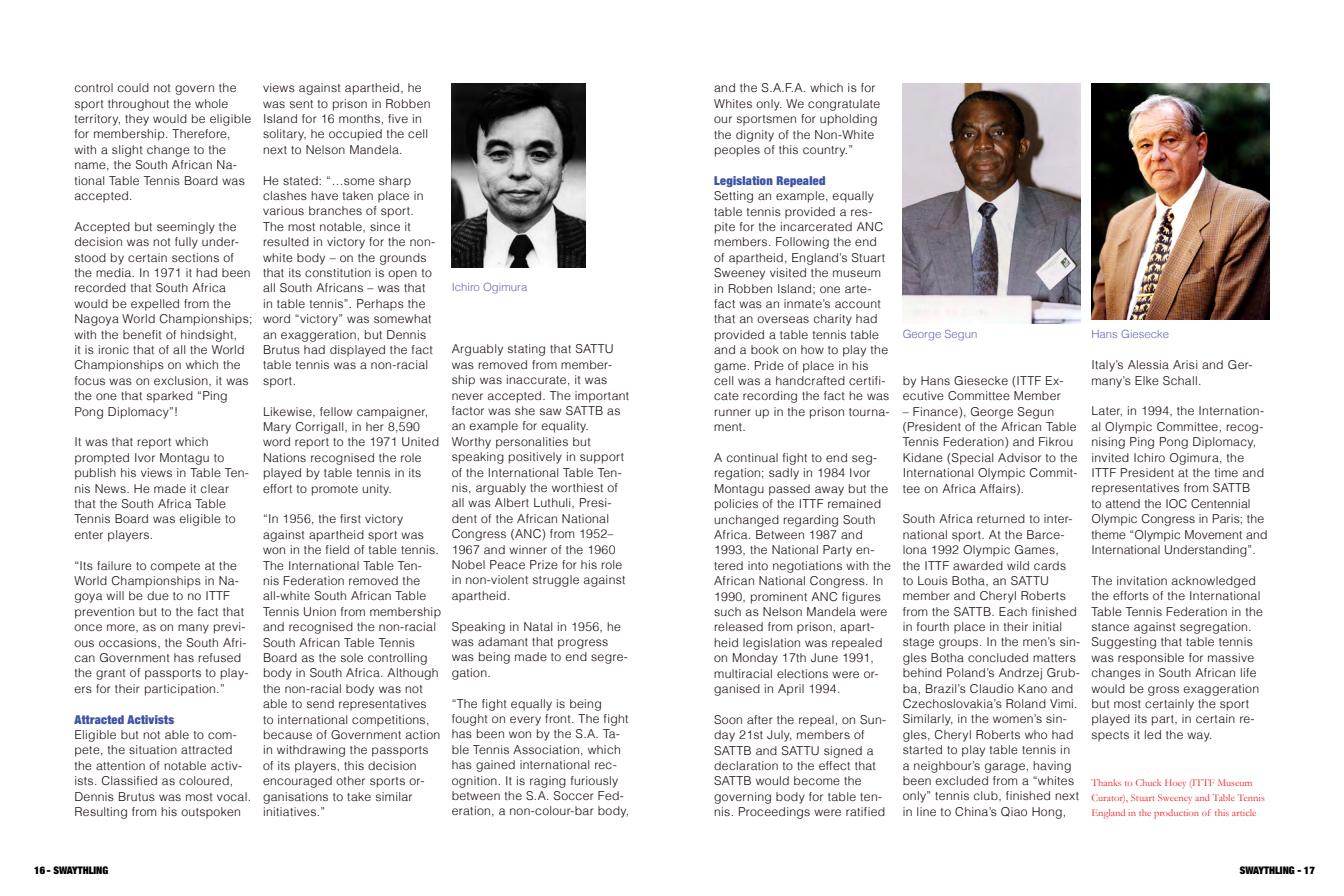
<style>
.page{position:relative;width:1344px;height:896px;background:#fff}
.page>*{position:absolute;margin:0;border:0;box-sizing:border-box;transform-origin:0 0}
.t1{font:300 12.25px/15.4px "Helvetica";letter-spacing:.025em;color:#1b0d0d}
.t2{font:900 expanded 12.25px "Helvetica Neue";letter-spacing:.025em;color:#3d53a4}
.t3{font:300 11.38px "Helvetica";color:#6467af}
.t4{font:10.5px/15.1px "Garamond";color:#ed2124}
.t5{font:900 expanded 10.5px "Helvetica Neue";color:#000}
</style>
<div class="page">
<img style="left:903px;top:83px;width:178px;height:240px">
<img style="left:1091px;top:83px;width:179px;height:236px">
<img style="left:452px;top:83px;width:133px;height:184px">
<p class="t1" style="left:74px;top:80px;width:179px">control could not govern the sport throughout the whole territory, they would be eligible for membership. Therefore, with a slight change to the name, the South African Na&shy;tional Table Tennis Board was accepted.</p>
<p class="t1" style="left:74px;top:219px;width:180px">Accepted but seemingly the decision was not fully under&shy;stood by certain sections of the media. In 1971 it had been recorded that South Africa would be expelled from the<br>Nagoya World Championships; with the benefit of hindsight,<br>it is ironic that of all the World<br>Championships on which the focus was on exclusion, it was the one that sparked “Ping<br>Pong Diplomacy”!</p>
<p class="t1" style="left:74px;top:434px;width:176px">It was that report which prompted Ivor Montagu to publish his views in Table Ten&shy;nis News. He made it clear that the South Africa Table<br>Tennis Board was eligible to enter players.</p>
<p class="t1" style="left:74px;top:557px;width:176px">“Its failure to compete at the<br>World Championships in Na&shy;goya will be due to no ITTF prevention but to the fact that once more, as on many previ&shy;ous occasions, the South Afri&shy;can Government has refused the grant of passports to play&shy;ers for their participation.”</p>
<p class="t2" style="left:74px;top:711px;width:101px">Attracted Activists</p>
<p class="t1" style="left:74px;top:727px;width:178px">Eligible but not able to com&shy;pete, the situation attracted the attention of notable activ&shy;ists. Classified as coloured,<br>Dennis Brutus was most vocal.<br>Resulting from his outspoken</p>
<p class="t1" style="left:263px;top:80px;width:169px">views against apartheid, he was sent to prison in Robben<br>Island for 16 months, five in solitary, he occupied the cell next to Nelson Mandela.</p>
<p class="t1" style="left:263px;top:172px;width:174px">He stated: “…some sharp clashes have taken place in various branches of sport.<br>The most notable, since it resulted in victory for the non&shy;white body – on the grounds that its constitution is open to all South Africans – was that in table tennis”. Perhaps the word “victory” was somewhat an exaggeration, but Dennis<br>Brutus had displayed the fact table tennis was a non-racial sport.</p>
<p class="t1" style="left:263px;top:403px;width:178px">Likewise, fellow campaigner,<br>Mary Corrigall, in her 8,590 word report to the 1971 United<br>Nations recognised the role played by table tennis in its effort to promote unity.</p>
<p class="t1" style="left:263px;top:511px;width:180px">“In 1956, the first victory against apartheid sport was won in the field of table tennis.<br>The International Table Ten&shy;nis Federation removed the all-white South African Table<br>Tennis Union from membership and recognised the non-racial<br>South African Table Tennis<br>Board as the sole controlling body in South Africa. Although the non-racial body was not able to send representatives<br>to international competitions, because of Government action in withdrawing the passports of its players, this decision encouraged other sports or&shy;ganisations to take similar initiatives.”</p>
<p class="t3" style="left:452px;top:280px;width:77px">Ichiro Ogimura</p>
<p class="t1" style="left:452px;top:341px;width:179px">Arguably stating that SATTU was removed from member&shy;ship was inaccurate, it was never accepted. The important factor was she saw SATTB as an example for equality.<br>Worthy personalities but speaking positively in support of the International Table Ten&shy;nis, arguably the worthiest of all was Albert Luthuli, Presi&shy;dent of the African National<br>Congress (ANC) from 1952–<br>1967 and winner of the 1960<br>Nobel Peace Prize for his role in non-violent struggle against apartheid.</p>
<p class="t1" style="left:452px;top:618px;width:178px">Speaking in Natal in 1956, he was adamant that progress was being made to end segre&shy;gation.</p>
<p class="t1" style="left:452px;top:695px;width:179px">“The fight equally is being fought on every front. The fight has been won by the S.A. Ta&shy;ble Tennis Association, which has gained international rec&shy;ognition. It is raging furiously between the S.A. Soccer Fed&shy;eration, a non-colour-bar body,</p>
<p class="t1" style="left:714px;top:80px;width:168px">and the S.A.F.A. which is for<br>Whites only. We congratulate our sportsmen for upholding the dignity of the Non-White peoples of this country.”</p>
<p class="t2" style="left:714px;top:173px;width:113px">Legislation Repealed</p>
<p class="t1" style="left:714px;top:188px;width:177px">Setting an example, equally table tennis provided a res&shy;pite for the incarcerated ANC members. Following the end of apartheid, England’s Stuart<br>Sweeney visited the museum in Robben Island; one arte&shy;fact was an inmate’s account that an overseas charity had provided a table tennis table and a book on how to play the game. Pride of place in his cell was a handcrafted certifi&shy;cate recording the fact he was runner up in the prison tourna&shy;ment.</p>
<p class="t1" style="left:714px;top:450px;width:178px">A continual fight to end seg&shy;regation; sadly in 1984 Ivor<br>Montagu passed away but the policies of the ITTF remained unchanged regarding South<br>Africa. Between 1987 and<br>1993, the National Party en&shy;tered into negotiations with the<br>African National Congress. In<br>1990, prominent ANC figures such as Nelson Mandela were released from prison, apart&shy;heid legislation was repealed on Monday 17th June 1991, multiracial elections were or&shy;ganised in April 1994.</p>
<p class="t1" style="left:714px;top:712px;width:174px">Soon after the repeal, on Sun&shy;day 21st July, members of<br>SATTB and SATTU signed a declaration to the effect that<br>SATTB would become the governing body for table ten&shy;nis. Proceedings were ratified</p>
<p class="t3" style="left:903px;top:327px;width:76px">George Segun</p>
<p class="t3" style="left:1091px;top:327px;width:79px">Hans Giesecke</p>
<p class="t1" style="left:903px;top:373px;width:162px">by Hans Giesecke (ITTF Ex&shy;ecutive Committee Member</p>
<p class="t1" style="left:903px;top:403px;width:176px">– Finance), George Segun (President of the African Table<br>Tennis Federation) and Fikrou<br>Kidane (Special Advisor to the<br>International Olympic Commit&shy;tee on Africa Affairs).</p>
<p class="t1" style="left:903px;top:511px;width:179px">South Africa returned to inter&shy;national sport. At the Barce&shy;lona 1992 Olympic Games,<br>the ITTF awarded wild cards<br>to Louis Botha, an SATTU member and Cheryl Roberts from the SATTB. Each finished in fourth place in their initial stage groups. In the men’s sin&shy;gles Botha concluded matters behind Poland’s Andrzej Grub&shy;ba, Brazil’s Claudio Kano and<br>Czechoslovakia’s Roland Vimi.<br>Similarly, in the women’s sin&shy;gles, Cheryl Roberts who had started to play table tennis in<br>a neighbour’s garage, having been excluded from a “whites only” tennis club, finished next in line to China’s Qiao Hong,</p>
<p class="t1" style="left:1091px;top:357px;width:163px">Italy’s Alessia Arisi and Ger&shy;many’s Elke Schall.</p>
<p class="t1" style="left:1091px;top:403px;width:178px">Later, in 1994, the Internation&shy;al Olympic Committee, recog&shy;nising Ping Pong Diplomacy, invited Ichiro Ogimura, the<br>ITTF President at the time and representatives from SATTB<br>to attend the IOC Centennial<br>Olympic Congress in Paris; the theme “Olympic Movement and<br>International Understanding”.</p>
<p class="t1" style="left:1091px;top:573px;width:173px">The invitation acknowledged the efforts of the International<br>Table Tennis Federation in the stance against segregation.<br>Suggesting that table tennis was responsible for massive changes in South African life would be gross exaggeration but most certainly the sport played its part, in certain re&shy;spects it led the way.</p>
<p class="t4" style="left:1091px;top:775px;width:175px">Thanks to Chuck Hoey (ITTF Museum<br>Curator), Stuart Sweeney and Table Tennis<br>England in the production of this article</p>
<p class="t5" style="left:34px;top:863px;width:76px">16 - SWAYTHLING</p>
<p class="t5" style="left:1240px;top:863px;width:77px">SWAYTHLING - 17</p>
</div>
